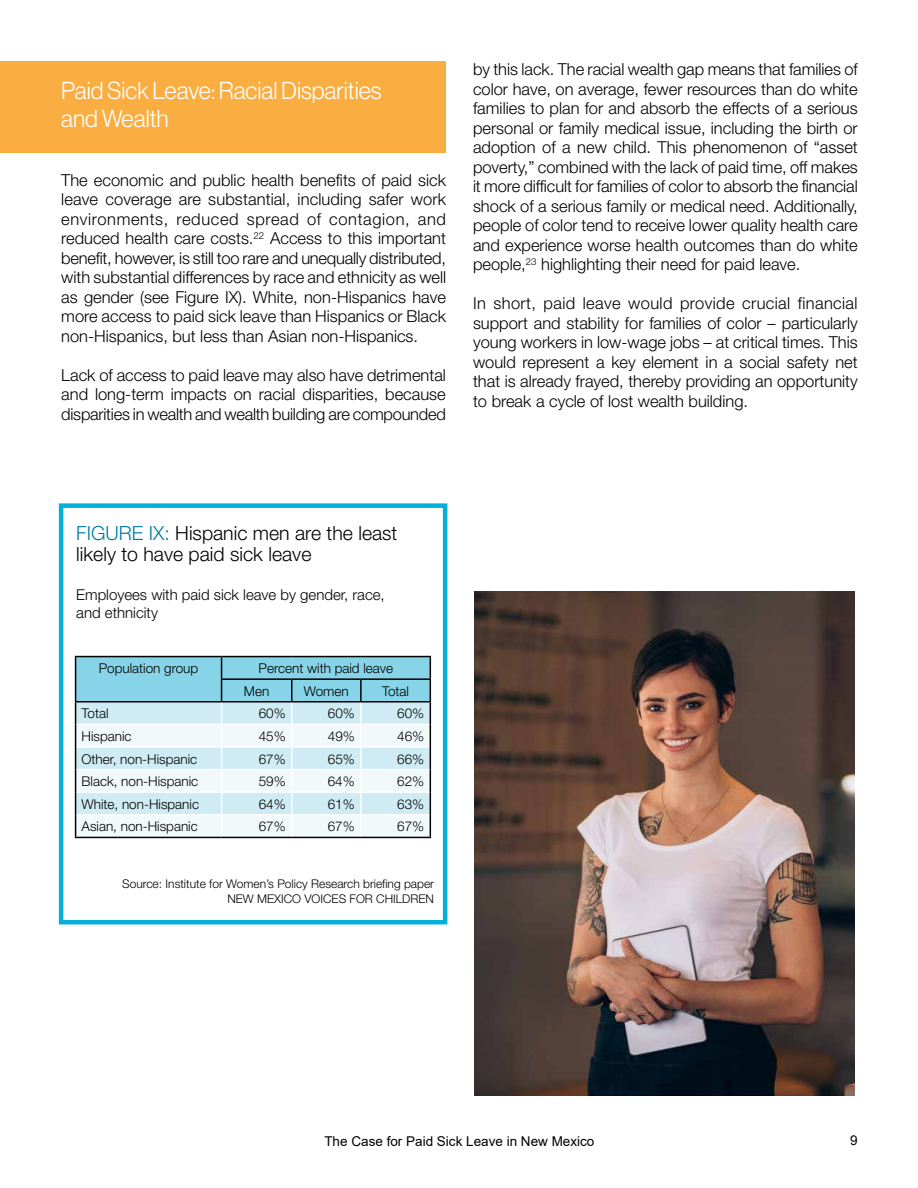
<style>
.page{position:relative;width:918px;height:1188px;background:#fff}
.page>*{position:absolute;margin:0;border:0;box-sizing:border-box;transform-origin:0 0}
.t1{font:24px/28.5px "N Haas Grotesk DS Pro 45 Lt";color:#fff}
.t2{font:300 19.5px/21px "Helvetica Neue";color:#000}
.t3{font:300 16.5px/19.5px "Helvetica Neue";color:#000;text-align:justify}
.t4{font:300 15px/18px "Helvetica Neue";color:#000}
.t5{font:300 13.5px/22.6px "Helvetica Neue";color:#000}
.t6{font:13.5px "Arial";color:#000}
.t7{font:300 12px/15px "Helvetica Neue";color:#000;text-align:right}
.s1{color:#007ba1}
</style>
<div class="page">
<div style="left:59px;top:503px;width:388px;height:421px;border:4px solid #02b0d8"></div>
<div style="left:1px;top:61px;width:445px;height:92px;background:#faad40"></div>
<hr style="left:75px;top:656px;width:147px;height:1px;background:#000">
<hr style="left:222px;top:656px;width:70px;height:1px;background:#000">
<hr style="left:292px;top:656px;width:69px;height:1px;background:#000">
<hr style="left:361px;top:656px;width:70px;height:1px;background:#000">
<svg style="left:75px;top:657px;width:356px;height:180px"></svg>
<hr style="left:75px;top:837px;width:147px;height:1px;background:#000">
<hr style="left:222px;top:837px;width:70px;height:1px;background:#000">
<hr style="left:292px;top:837px;width:69px;height:1px;background:#000">
<hr style="left:361px;top:837px;width:70px;height:1px;background:#000">
<img style="left:475px;top:592px;width:380px;height:503px">
<h1 class="t1" style="left:61px;top:76px;width:322px">Paid Sick Leave: Racial Disparities and Wealth</h1>
<p class="t3" style="left:61px;top:170px;width:386px">The economic and public health benefits of paid sick leave coverage are substantial, including safer work environments, reduced spread of contagion, and reduced health care costs.<sup>22</sup> Access to this important benefit, however, is still too rare and unequally distributed, with substantial differences by race and ethnicity as well as gender (see Figure IX). White, non-Hispanics have more access to paid sick leave than Hispanics or Black non-Hispanics, but less than Asian non-Hispanics.</p>
<p class="t3" style="left:61px;top:365px;width:386px">Lack of access to paid leave may also have detrimental and long-term impacts on racial disparities, because disparities in wealth and wealth building are compounded</p>
<p class="t3" style="left:473px;top:59px;width:386px">by this lack. The racial wealth gap means that families of color have, on average, fewer resources than do white families to plan for and absorb the effects of a serious personal or family medical issue, including the birth or adoption of a new child. This phenomenon of “asset poverty,” combined with the lack of paid time, off makes it more difficult for families of color to absorb the financial shock of a serious family or medical need. Additionally, people of color tend to receive lower quality health care and experience worse health outcomes than do white people,<sup>23</sup> highlighting their need for paid leave.</p>
<p class="t3" style="left:473px;top:293px;width:386px">In short, paid leave would provide crucial financial support and stability for families of color – particularly young workers in low-wage jobs – at critical times. This would represent a key element in a social safety net that is already frayed, thereby providing an opportunity to break a cycle of lost wealth building.</p>
<p class="t2" style="left:76px;top:522px;width:323px"><span class="s1">FIGURE IX:</span> Hispanic men are the least likely to have paid sick leave</p>
<p class="t4" style="left:76px;top:585px;width:310px">Employees with paid sick leave by gender, race, and ethnicity</p>
<p class="t5" style="left:99px;top:657px;width:101px">Population group</p>
<p class="t5" style="left:244px;top:657px;width:151px;text-indent:15px">Percent with paid leave<br>Men</p>
<p class="t5" style="left:304px;top:679px;width:47px">Women</p>
<p class="t5" style="left:382px;top:679px;width:29px">Total</p>
<p class="t5" style="left:82px;top:702px;width:29px">Total</p>
<p class="t5" style="left:259px;top:702px;width:29px">60%</p>
<p class="t5" style="left:328px;top:702px;width:29px">60%</p>
<p class="t5" style="left:397px;top:702px;width:29px">60%</p>
<p class="t5" style="left:82px;top:725px;width:52px">Hispanic</p>
<p class="t5" style="left:259px;top:725px;width:29px">45%</p>
<p class="t5" style="left:328px;top:725px;width:29px">49%</p>
<p class="t5" style="left:397px;top:725px;width:29px">46%</p>
<p class="t5" style="left:82px;top:747px;width:117px">Other, non-Hispanic</p>
<p class="t5" style="left:259px;top:747px;width:29px">67%</p>
<p class="t5" style="left:328px;top:747px;width:29px">65%</p>
<p class="t5" style="left:397px;top:747px;width:29px">66%</p>
<p class="t5" style="left:82px;top:770px;width:118px">Black, non-Hispanic</p>
<p class="t5" style="left:259px;top:770px;width:29px">59%</p>
<p class="t5" style="left:328px;top:770px;width:29px">64%</p>
<p class="t5" style="left:397px;top:770px;width:29px">62%</p>
<p class="t5" style="left:82px;top:792px;width:119px">White, non-Hispanic</p>
<p class="t5" style="left:259px;top:792px;width:29px">64%</p>
<p class="t5" style="left:328px;top:792px;width:29px">61%</p>
<p class="t5" style="left:397px;top:792px;width:29px">63%</p>
<p class="t5" style="left:82px;top:815px;width:118px">Asian, non-Hispanic</p>
<p class="t5" style="left:259px;top:815px;width:29px">67%</p>
<p class="t5" style="left:328px;top:815px;width:29px">67%</p>
<p class="t5" style="left:397px;top:815px;width:29px">67%</p>
<p class="t7" style="left:122px;top:876px;width:313px">Source: Institute for Women’s Policy Research briefing paper<br>NEW MEXICO VOICES FOR CHILDREN</p>
<p class="t6" style="left:324px;top:1132px;width:272px">The Case for Paid Sick Leave in New Mexico</p>
<p class="t6" style="left:850px;top:1131px;width:9px">9</p>
</div>
